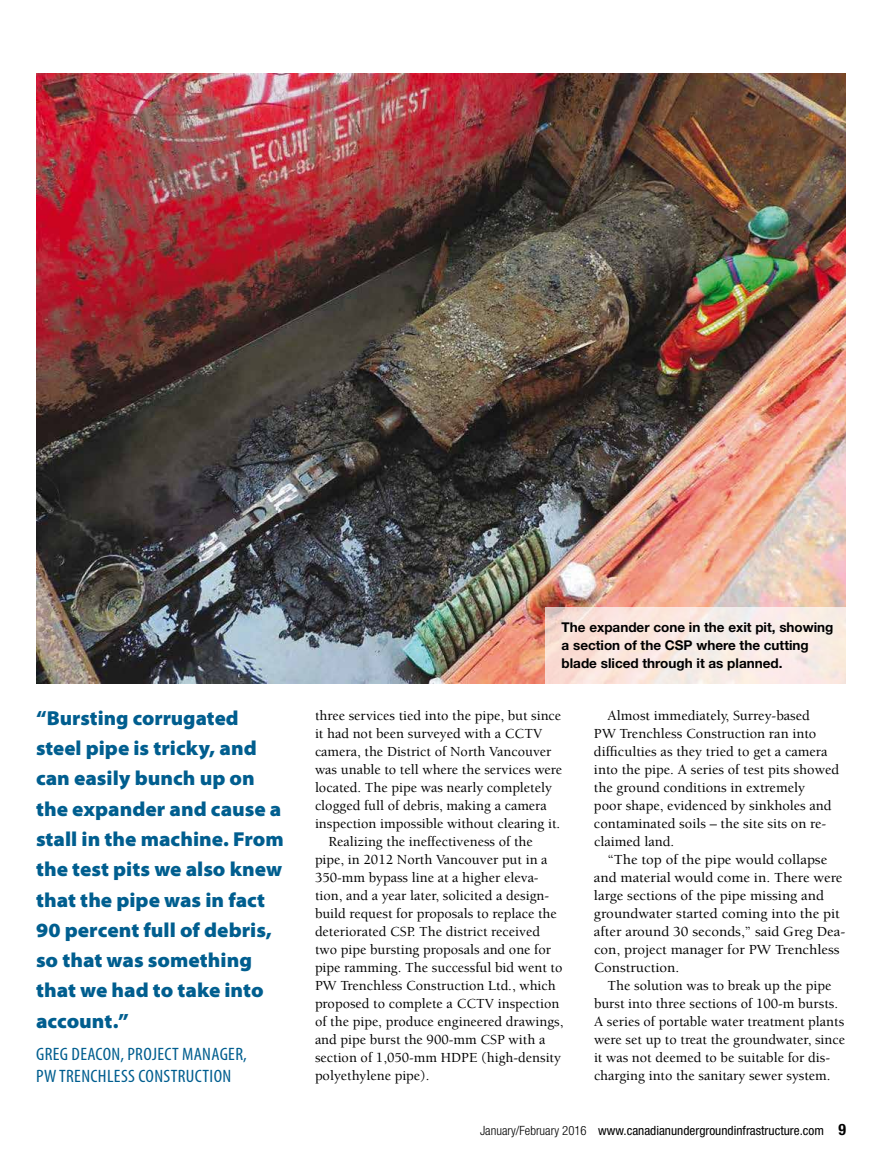
<style>
.page{position:relative;width:891px;height:1161px;background:#fff}
.page>*{position:absolute;margin:0;border:0;box-sizing:border-box;transform-origin:0 0}
.t1{font:900 semi-expanded 20.25px/30.3px "Myriad Pro";color:#005e8f;scale:.96 1}
.t2{font:condensed 18px/22.5px "Myriad Pro";letter-spacing:.02em;color:#005e8f;scale:1.05 1}
.t3{font:500 14.25px/18px "Berkeley";color:#000}
.t4{font:500 14.25px/18px "Berkeley";color:#000;scale:1.04 1}
.t5{font:700 13.5px/18px "Helvetica Neue";color:#000}
.t6{font:condensed 12.75px "Helvetica Neue";color:#000;scale:1.04 1}
.s1{font-weight:300}
.s2{font-weight:700;font-size:15.75px}
</style>
<div class="page">
<img style="left:36px;top:74px;width:810px;height:610px">
<svg style="left:545px;top:608px;width:301px;height:76px;background:#f8e7e0"></svg>
<p class="t1" style="left:36px;top:703px;width:260px">“Bursting corrugated steel pipe is tricky, and can easily bunch up on the expander and cause a stall in the machine. From the test pits we also knew that the pipe was in fact<br>90 percent full of debris, so that was something that we had to take into account.”</p>
<p class="t2" style="left:36px;top:1042px;width:202px">GREG DEACON, PROJECT MANAGER,<br>PW TRENCHLESS CONSTRUCTION</p>
<p class="t5" style="left:562px;top:618px;width:273px">The expander cone in the exit pit, showing a section of the CSP where the cutting blade sliced through it as planned.</p>
<p class="t3" style="left:315px;top:707px;width:248px">three services tied into the pipe, but since</p>
<p class="t3" style="left:315px;top:725px;width:229px">it had not been surveyed with a CCTV</p>
<p class="t3" style="left:315px;top:743px;width:238px">camera, the District of North Vancouver</p>
<p class="t3" style="left:315px;top:761px;width:249px">was unable to tell where the services were</p>
<p class="t3" style="left:315px;top:779px;width:238px">located. The pipe was nearly completely</p>
<p class="t3" style="left:315px;top:797px;width:233px">clogged full of debris, making a camera</p>
<p class="t3" style="left:315px;top:815px;width:247px">inspection impossible without clearing it.</p>
<p class="t3" style="left:328px;top:833px;width:206px">Realizing the ineffectiveness of the</p>
<p class="t3" style="left:315px;top:851px;width:234px">pipe, in 2012 North Vancouver put in a</p>
<p class="t3" style="left:315px;top:869px;width:225px">350-mm bypass line at a higher eleva-</p>
<p class="t3" style="left:315px;top:887px;width:236px">tion, and a year later, solicited a design-</p>
<p class="t3" style="left:315px;top:905px;width:243px">build request for proposals to replace the</p>
<p class="t3" style="left:315px;top:923px;width:227px">deteriorated CSP. The district received</p>
<p class="t3" style="left:315px;top:941px;width:238px">two pipe bursting proposals and one for</p>
<p class="t3" style="left:315px;top:959px;width:249px">pipe ramming. The successful bid went to</p>
<p class="t3" style="left:315px;top:977px;width:242px">PW Trenchless Construction Ltd., which</p>
<p class="t3" style="left:315px;top:995px;width:246px">proposed to complete a CCTV inspection</p>
<p class="t3" style="left:315px;top:1013px;width:250px">of the pipe, produce engineered drawings,</p>
<p class="t3" style="left:315px;top:1031px;width:232px">and pipe burst the 900-mm CSP with a</p>
<p class="t3" style="left:315px;top:1049px;width:247px">section of 1,050-mm HDPE (high-density</p>
<p class="t3" style="left:315px;top:1067px;width:116px">polyethylene pipe).</p>
<p class="t3" style="left:594px;top:707px;width:247px;text-indent:14px">Almost immediately, Surrey-based<br>PW Trenchless Construction ran into difficulties as they tried to get a camera into the pipe. A series of test pits showed the ground conditions in extremely<br>poor shape, evidenced by sinkholes and contaminated soils – the site sits on re&shy;claimed land.</p>
<p class="t4" style="left:594px;top:851px;width:243px;text-indent:14px">“The top of the pipe would collapse and material would come in. There were large sections of the pipe missing and groundwater started coming into the pit after around 30 seconds,” said Greg Dea&shy;con, project manager for PW Trenchless Construction.</p>
<p class="t3" style="left:594px;top:977px;width:253px;text-indent:13px">The solution was to break up the pipe burst into three sections of 100-m bursts.<br>A series of portable water treatment plants were set up to treat the groundwater, since it was not deemed to be suitable for dis&shy;charging into the sanitary sewer system.</p>
<p class="t6" style="left:480px;top:1123px;width:353px"><span class="s1">January/February 2016</span> www.canadianundergroundinfrastructure.com <span class="s2">9</span></p>
</div>
